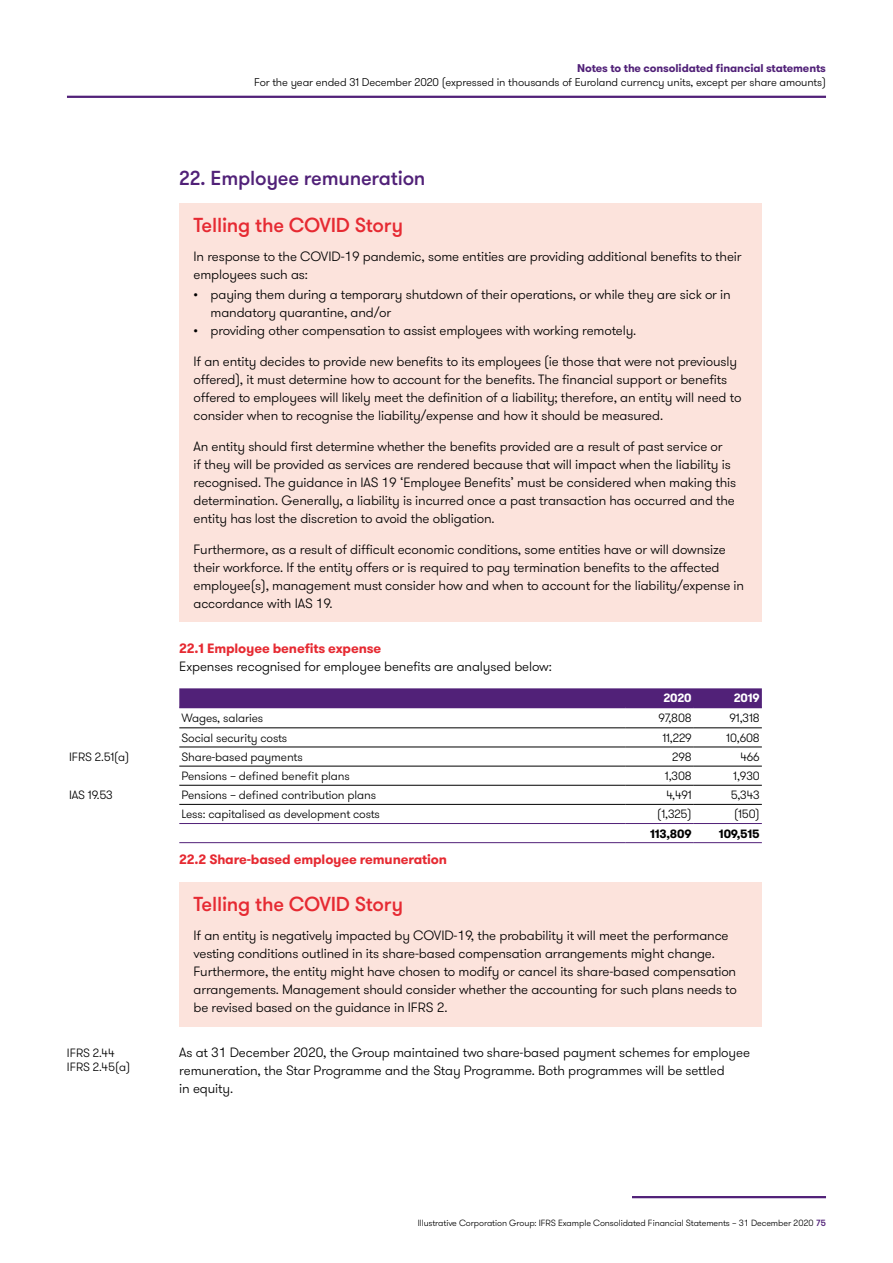
<style>
.page{position:relative;width:893px;height:1263px;background:#fff}
.page>*{position:absolute;margin:0;border:0;box-sizing:border-box;transform-origin:0 0}
.t1{font:500 20.25px "GT Walsheim Pro";letter-spacing:-.01em;color:#e62a32}
.t2{font:500 20.25px "GT Walsheim Pro";letter-spacing:-.01em;color:#512178}
.t3{font:300 13.5px/18px "GT Walsheim Pro";letter-spacing:-.01em;color:#000}
.t4{font:700 13.5px "GT Walsheim Pro";letter-spacing:-.01em;color:#e62a32}
.t5{font:300 12px/13.5px "GT Walsheim Pro";letter-spacing:-.01em;color:#000}
.t6{font:700 12px "GT Walsheim Pro";letter-spacing:-.01em;color:#000}
.t7{font:700 12px "GT Walsheim Pro";color:#fff}
.t8{font:300 11.25px "GT Walsheim Pro";letter-spacing:-.01em;color:#000}
.t9{font:700 11.25px "GT Walsheim Pro";letter-spacing:-.01em;color:#512178}
.t10{font:300 9px "GT Walsheim Pro";letter-spacing:-.01em;color:#000}
.s1{font-weight:500;color:#512178}
</style>
<div class="page">
<div style="left:179px;top:203px;width:582px;height:419px;background:#fce3dc"></div>
<div style="left:179px;top:882px;width:582px;height:144px;background:#fce3dc"></div>
<hr style="left:632px;top:1196px;width:194px;height:2px;background:#512178">
<hr style="left:67px;top:96px;width:759px;height:2px;background:#512178">
<div style="left:179px;top:688px;width:583px;height:19px;background:#512178"></div>
<hr style="left:179px;top:707px;width:447px;height:1px;background:#512178">
<hr style="left:626px;top:707px;width:68px;height:1px;background:#512178">
<hr style="left:694px;top:707px;width:68px;height:1px;background:#512178">
<hr style="left:179px;top:823px;width:447px;height:1px;background:#512178">
<hr style="left:626px;top:823px;width:68px;height:1px;background:#512178">
<hr style="left:694px;top:823px;width:68px;height:1px;background:#512178">
<hr style="left:179px;top:842px;width:447px;height:1px;background:#512178">
<hr style="left:626px;top:842px;width:68px;height:1px;background:#512178">
<hr style="left:694px;top:842px;width:68px;height:1px;background:#512178">
<hr style="left:179px;top:727px;width:447px;height:1px;background:#000">
<hr style="left:626px;top:727px;width:68px;height:1px;background:#000">
<hr style="left:694px;top:727px;width:68px;height:1px;background:#000">
<hr style="left:179px;top:747px;width:447px;height:1px;background:#000">
<hr style="left:626px;top:747px;width:68px;height:1px;background:#000">
<hr style="left:694px;top:747px;width:68px;height:1px;background:#000">
<hr style="left:179px;top:766px;width:447px;height:1px;background:#000">
<hr style="left:626px;top:766px;width:68px;height:1px;background:#000">
<hr style="left:694px;top:766px;width:68px;height:1px;background:#000">
<hr style="left:179px;top:785px;width:447px;height:1px;background:#000">
<hr style="left:626px;top:785px;width:68px;height:1px;background:#000">
<hr style="left:694px;top:785px;width:68px;height:1px;background:#000">
<hr style="left:179px;top:804px;width:447px;height:1px;background:#000">
<hr style="left:626px;top:804px;width:68px;height:1px;background:#000">
<hr style="left:694px;top:804px;width:68px;height:1px;background:#000">
<p class="t9" style="left:577px;top:61px;width:250px">Notes to the consolidated financial statements</p>
<p class="t8" style="left:254px;top:75px;width:573px">For the year ended 31 December 2020 (expressed in thousands of Euroland currency units, except per share amounts)</p>
<h1 class="t2" style="left:179px;top:166px;width:248px">22. Employee remuneration</h1>
<h1 class="t1" style="left:194px;top:212px;width:211px">Telling the COVID Story</h1>
<p class="t3" style="left:194px;top:248px;width:550px">In response to the COVID-19 pandemic, some entities are providing additional benefits to their employees such as:</p>
<p class="t3" style="left:211px;top:286px;width:522px;text-indent:-17px">• paying them during a temporary shutdown of their operations, or while they are sick or in mandatory quarantine, and/or</p>
<p class="t3" style="left:194px;top:322px;width:444px">• providing other compensation to assist employees with working remotely.</p>
<p class="t3" style="left:194px;top:353px;width:549px">If an entity decides to provide new benefits to its employees (ie those that were not previously offered), it must determine how to account for the benefits. The financial support or benefits offered to employees will likely meet the definition of a liability; therefore, an entity will need to consider when to recognise the liability/expense and how it should be measured.</p>
<p class="t3" style="left:194px;top:437px;width:544px">An entity should first determine whether the benefits provided are a result of past service or<br>if they will be provided as services are rendered because that will impact when the liability is recognised. The guidance in IAS 19 ‘Employee Benefits’ must be considered when making this determination. Generally, a liability is incurred once a past transaction has occurred and the entity has lost the discretion to avoid the obligation.</p>
<p class="t3" style="left:194px;top:540px;width:552px">Furthermore, as a result of difficult economic conditions, some entities have or will downsize their workforce. If the entity offers or is required to pay termination benefits to the affected employee(s), management must consider how and when to account for the liability/expense in accordance with IAS 19.</p>
<p class="t4" style="left:179px;top:639px;width:204px">22.1 Employee benefits expense</p>
<p class="t3" style="left:179px;top:657px;width:374px">Expenses recognised for employee benefits are analysed below:</p>
<p class="t7" style="left:663px;top:690px;width:30px">2020</p>
<p class="t7" style="left:734px;top:690px;width:28px">2019</p>
<p class="t5" style="left:181px;top:712px;width:83px">Wages, salaries</p>
<p class="t5" style="left:658px;top:712px;width:35px">97,808</p>
<p class="t5" style="left:730px;top:712px;width:32px">91,318</p>
<p class="t5" style="left:181px;top:731px;width:107px">Social security costs</p>
<p class="t5" style="left:662px;top:731px;width:31px">11,229</p>
<p class="t5" style="left:726px;top:731px;width:35px">10,608</p>
<p class="t5" style="left:69px;top:750px;width:62px">IFRS 2.51(a)</p>
<p class="t5" style="left:181px;top:750px;width:123px">Share-based payments</p>
<p class="t5" style="left:672px;top:750px;width:21px">298</p>
<p class="t5" style="left:740px;top:750px;width:21px">466</p>
<p class="t5" style="left:181px;top:769px;width:170px">Pensions – defined benefit plans</p>
<p class="t5" style="left:665px;top:769px;width:28px">1,308</p>
<p class="t5" style="left:733px;top:769px;width:28px">1,930</p>
<p class="t5" style="left:69px;top:789px;width:45px">IAS 19.53</p>
<p class="t5" style="left:181px;top:789px;width:196px">Pensions – defined contribution plans</p>
<p class="t5" style="left:666px;top:789px;width:27px">4,491</p>
<p class="t5" style="left:731px;top:789px;width:31px">5,343</p>
<p class="t5" style="left:181px;top:808px;width:200px">Less: capitalised as development costs</p>
<p class="t5" style="left:657px;top:808px;width:36px">(1,325)</p>
<p class="t5" style="left:734px;top:808px;width:27px">(150)</p>
<p class="t6" style="left:650px;top:825px;width:43px">113,809</p>
<p class="t6" style="left:719px;top:825px;width:42px">109,515</p>
<p class="t5" style="left:67px;top:1047px;width:65px">IFRS 2.44<br>IFRS 2.45(a)</p>
<p class="t4" style="left:179px;top:851px;width:269px">22.2 Share-based employee remuneration</p>
<h1 class="t1" style="left:194px;top:891px;width:211px">Telling the COVID Story</h1>
<p class="t3" style="left:194px;top:926px;width:545px">If an entity is negatively impacted by COVID-19, the probability it will meet the performance vesting conditions outlined in its share-based compensation arrangements might change.<br>Furthermore, the entity might have chosen to modify or cancel its share-based compensation arrangements. Management should consider whether the accounting for such plans needs to be revised based on the guidance in IFRS 2.</p>
<p class="t3" style="left:179px;top:1044px;width:572px">As at 31 December 2020, the Group maintained two share-based payment schemes for employee remuneration, the Star Programme and the Stay Programme. Both programmes will be settled<br>in equity.</p>
<p class="t10" style="left:418px;top:1217px;width:410px">Illustrative Corporation Group: IFRS Example Consolidated Financial Statements – 31 December 2020 <span class="s1">75</span></p>
</div>
